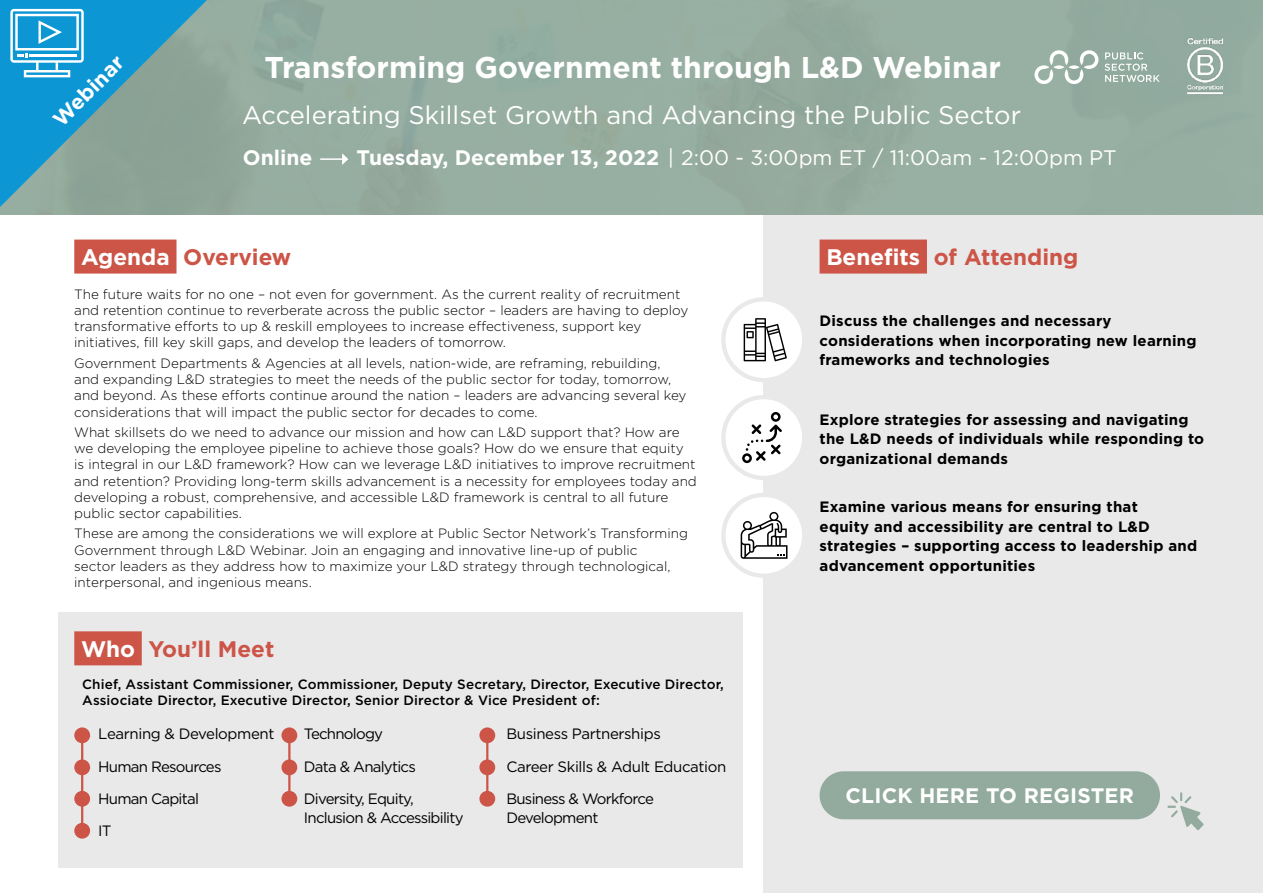
<style>
.page{position:relative;width:1263px;height:893px;background:#fff}
.page>*{position:absolute;margin:0;border:0;box-sizing:border-box;transform-origin:0 0}
.t1{font:700 30px "Gotham";color:#fff}
.t2{font:25.5px "Gotham";color:#fff}
.t3{font:700 22.5px "Gotham";color:#cc5547}
.t4{font:21px "Gotham";color:#fff}
.t5{font:700 21px "Gotham";letter-spacing:.01em;color:#fff}
.t6{font:700 15px/19.5px "Gotham";letter-spacing:.015em;color:#000}
.t7{font:15px/32.2px "Gotham";letter-spacing:-.05em;color:#000}
.t8{font:15px/32.2px "Gotham";letter-spacing:-.025em;color:#000}
.t9{font:300 13.5px/16.2px "Gotham";color:#000}
.t10{font:500 13.5px/16.2px "Gotham";letter-spacing:.01em;color:#000}
.s1{font-weight:700}
.s2{color:#fff}
</style>
<div class="page">
<div style="left:764px;top:193px;width:499px;height:700px;background:#e9e9ea"></div>
<div style="left:723px;top:299px;width:81px;height:81px;background:#fff;border-radius:50%"></div>
<div style="left:721px;top:297px;width:85px;height:85px;border:4px solid #e9e9ea;border-radius:50%"></div>
<div style="left:819px;top:771px;width:341px;height:48px;background:#92ab9e;border-radius:24px"></div>
<svg style="left:1167px;top:792px;width:37px;height:38px"></svg>
<div style="left:0;top:0;width:1263px;height:214px;background:#92ab9e"></div>
<svg style="left:744px;top:318px;width:43px;height:43px"></svg>
<div style="left:819px;top:240px;width:108px;height:34px;background:#cc5547"></div>
<div style="left:723px;top:397px;width:81px;height:81px;background:#fff;border-radius:50%"></div>
<div style="left:721px;top:395px;width:85px;height:85px;border:4px solid #e9e9ea;border-radius:50%"></div>
<div style="left:723px;top:495px;width:81px;height:81px;background:#fff;border-radius:50%"></div>
<div style="left:721px;top:493px;width:85px;height:85px;border:4px solid #e9e9ea;border-radius:50%"></div>
<svg style="left:1034px;top:50px;width:64px;height:34px"></svg>
<svg style="left:1105px;top:52px;width:55px;height:30px"></svg>
<img style="left:1187px;top:37px;width:37px;height:57px">
<div style="left:58px;top:612px;width:685px;height:255px;background:#e9e9ea"></div>
<div style="left:74px;top:631px;width:68px;height:34px;background:#cc5547"></div>
<div style="left:74px;top:240px;width:102px;height:34px;background:#cc5547"></div>
<svg style="left:0;top:0;width:207px;height:207px"></svg>
<hr style="left:320px;top:158px;width:23px;height:2px;background:#fff">
<svg style="left:342px;top:153px;width:6px;height:12px"></svg>
<svg style="left:74px;top:727px;width:16px;height:16px"></svg>
<div style="left:75px;top:728px;width:14px;height:14px;background:#cc5547;border-radius:50%"></div>
<svg style="left:281px;top:727px;width:16px;height:16px"></svg>
<div style="left:282px;top:728px;width:14px;height:14px;background:#cc5547;border-radius:50%"></div>
<svg style="left:479px;top:727px;width:16px;height:16px"></svg>
<div style="left:480px;top:728px;width:14px;height:14px;background:#cc5547;border-radius:50%"></div>
<svg style="left:74px;top:759px;width:16px;height:16px"></svg>
<div style="left:75px;top:760px;width:14px;height:14px;background:#cc5547;border-radius:50%"></div>
<svg style="left:74px;top:791px;width:16px;height:16px"></svg>
<div style="left:75px;top:792px;width:14px;height:14px;background:#cc5547;border-radius:50%"></div>
<svg style="left:281px;top:791px;width:16px;height:16px"></svg>
<div style="left:282px;top:792px;width:14px;height:14px;background:#cc5547;border-radius:50%"></div>
<svg style="left:74px;top:823px;width:16px;height:16px"></svg>
<div style="left:75px;top:824px;width:14px;height:14px;background:#cc5547;border-radius:50%"></div>
<svg style="left:281px;top:759px;width:16px;height:16px"></svg>
<div style="left:282px;top:760px;width:14px;height:14px;background:#cc5547;border-radius:50%"></div>
<svg style="left:479px;top:759px;width:16px;height:16px"></svg>
<div style="left:480px;top:760px;width:14px;height:14px;background:#cc5547;border-radius:50%"></div>
<svg style="left:479px;top:791px;width:16px;height:16px"></svg>
<div style="left:480px;top:792px;width:14px;height:14px;background:#cc5547;border-radius:50%"></div>
<hr style="left:81px;top:732px;width:2px;height:99px;background:#cc5547">
<hr style="left:288px;top:732px;width:2px;height:67px;background:#cc5547">
<hr style="left:486px;top:730px;width:2px;height:69px;background:#cc5547">
<svg style="left:742px;top:412px;width:40px;height:51px"></svg>
<svg style="left:741px;top:512px;width:46px;height:47px"></svg>
<h3 class="t5" style="left:47px;top:113px;width:91px;rotate:-45deg">Webinar</h3>
<h1 class="t1" style="left:264px;top:47px;width:738px">Transforming Government through L&amp;D Webinar</h1>
<h2 class="t2" style="left:242px;top:98px;width:780px">Accelerating Skillset Growth and Advancing the Public Sector</h2>
<h3 class="t5" style="left:243px;top:144px;width:71px">Online</h3>
<h3 class="t4" style="left:356px;top:145px;width:762px"><span class="s1">Tuesday, December 13, 2022</span> | 2:00 - 3:00pm ET / 11:00am - 12:00pm PT</h3>
<h3 class="t3" style="left:81px;top:242px;width:212px"><span class="s2">Agenda</span> Overview</h3>
<p class="t9" style="left:74px;top:286px;width:616px">The future waits for no one – not even for government. As the current reality of recruitment and retention continue to reverberate across the public sector – leaders are having to deploy transformative efforts to up &amp; reskill employees to increase effectiveness, support key initiatives, fill key skill gaps, and develop the leaders of tomorrow.</p>
<p class="t9" style="left:74px;top:355px;width:614px">Government Departments &amp; Agencies at all levels, nation-wide, are reframing, rebuilding, and expanding L&amp;D strategies to meet the needs of the public sector for today, tomorrow, and beyond. As these efforts continue around the nation – leaders are advancing several key considerations that will impact the public sector for decades to come.</p>
<p class="t9" style="left:74px;top:424px;width:624px">What skillsets do we need to advance our mission and how can L&amp;D support that? How are we developing the employee pipeline to achieve those goals? How do we ensure that equity is integral in our L&amp;D framework? How can we leverage L&amp;D initiatives to improve recruitment and retention? Providing long-term skills advancement is a necessity for employees today and developing a robust, comprehensive, and accessible L&amp;D framework is central to all future public sector capabilities.</p>
<p class="t9" style="left:74px;top:525px;width:615px">These are among the considerations we will explore at Public Sector Network’s Transforming Government through L&amp;D Webinar. Join an engaging and innovative line-up of public<br>sector leaders as they address how to maximize your L&amp;D strategy through technological, interpersonal, and ingenious means.</p>
<h3 class="t3" style="left:81px;top:634px;width:195px"><span class="s2">Who</span> You’ll Meet</h3>
<p class="t10" style="left:82px;top:676px;width:643px">Chief, Assistant Commissioner, Commissioner, Deputy Secretary, Director, Executive Director,<br>Assiociate Director, Executive Director, Senior Director &amp; Vice President of:</p>
<p class="t7" style="left:98px;top:718px;width:178px">Learning &amp; Development<br>Human Resources<br>Human Capital<br>IT</p>
<p class="t7" style="left:304px;top:718px;width:113px">Technology<br>Data &amp; Analytics<br>Diversity, Equity,</p>
<p class="t7" style="left:304px;top:802px;width:161px">Inclusion &amp; Accessibility</p>
<p class="t8" style="left:506px;top:718px;width:221px">Business Partnerships<br>Career Skills &amp; Adult Education<br>Business &amp; Workforce</p>
<p class="t7" style="left:506px;top:802px;width:94px">Development</p>
<h3 class="t3" style="left:826px;top:242px;width:254px"><span class="s2">Benefits</span> of Attending</h3>
<p class="t6" style="left:819px;top:311px;width:378px">Discuss the challenges and necessary considerations when incorporating new learning frameworks and technologies</p>
<p class="t6" style="left:819px;top:410px;width:386px">Explore strategies for assessing and navigating the L&amp;D needs of individuals while responding to organizational demands</p>
<p class="t6" style="left:819px;top:497px;width:379px">Examine various means for ensuring that<br>equity and accessibility are central to L&amp;D strategies – supporting access to leadership and advancement opportunities</p>
<h3 class="t5" style="left:845px;top:782px;width:290px">CLICK HERE TO REGISTER</h3>
</div>
